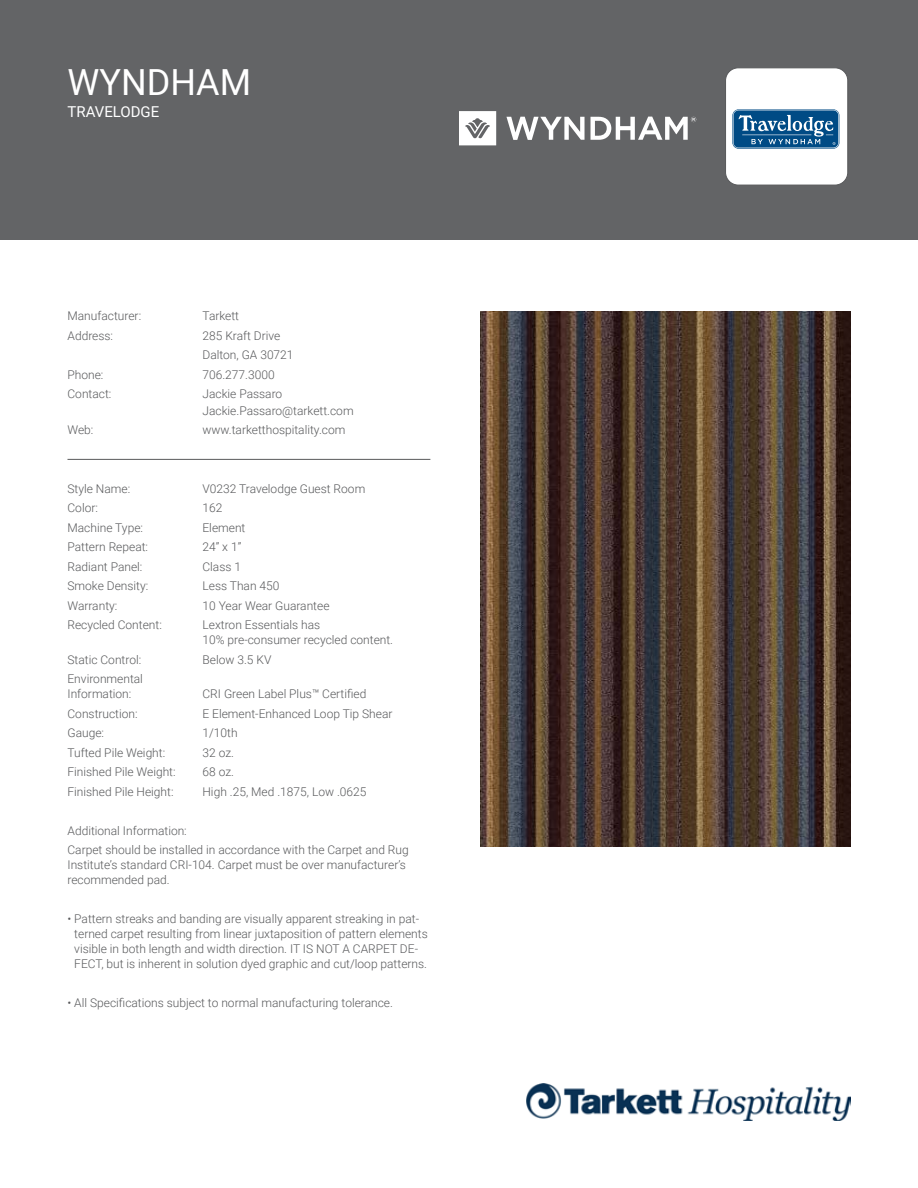
<style>
.page{position:relative;width:918px;height:1188px;background:#fff}
.page>*{position:absolute;margin:0;border:0;box-sizing:border-box;transform-origin:0 0}
.t1{font:36px "Roboto";color:#fff}
.t2{font:15px "Roboto";color:#fff}
.t3{font:300 12px/15px "Roboto";color:#58595b}
</style>
<div class="page">
<div style="left:0;top:0;width:918px;height:240px;background:#636466"></div>
<svg style="left:506px;top:117px;width:79px;height:23px"></svg>
<svg style="left:591px;top:117px;width:105px;height:23px"></svg>
<svg style="left:459px;top:111px;width:37px;height:34px"></svg>
<div style="left:726px;top:68px;width:122px;height:117px;background:#fff;border-radius:13px"></div>
<div style="left:725px;top:67px;width:123px;height:118px;border:1px solid #58595b;border-radius:13px"></div>
<svg style="left:732px;top:109px;width:107px;height:40px;background:#37729f"></svg>
<img style="left:526px;top:1083px;width:324px;height:38px">
<hr style="left:68px;top:459px;width:362px;height:1px;background:#58595b">
<img style="left:481px;top:311px;width:369px;height:536px">
<h1 class="t1" style="left:68px;top:56px;width:185px">WYNDHAM</h1>
<p class="t2" style="left:68px;top:101px;width:93px">TRAVELODGE</p>
<p class="t3" style="left:68px;top:308px;width:75px">Manufacturer:</p>
<p class="t3" style="left:202px;top:308px;width:38px">Tarkett</p>
<p class="t3" style="left:68px;top:327px;width:47px">Address:</p>
<p class="t3" style="left:202px;top:325px;width:93px;line-height:19.5px">285 Kraft Drive<br>Dalton, GA 30721</p>
<p class="t3" style="left:68px;top:366px;width:38px">Phone:</p>
<p class="t3" style="left:202px;top:366px;width:74px">706.277.3000</p>
<p class="t3" style="left:68px;top:386px;width:45px">Contact:</p>
<p class="t3" style="left:202px;top:385px;width:153px;line-height:16.5px">Jackie Passaro<br>Jackie.Passaro@tarkett.com</p>
<p class="t3" style="left:68px;top:422px;width:27px">Web:</p>
<p class="t3" style="left:202px;top:422px;width:144px">www.tarketthospitality.com</p>
<p class="t3" style="left:68px;top:480px;width:64px">Style Name:</p>
<p class="t3" style="left:202px;top:480px;width:164px">V0232 Travelodge Guest Room</p>
<p class="t3" style="left:68px;top:500px;width:32px">Color:</p>
<p class="t3" style="left:202px;top:500px;width:21px">162</p>
<p class="t3" style="left:68px;top:519px;width:77px">Machine Type:</p>
<p class="t3" style="left:202px;top:519px;width:44px">Element</p>
<p class="t3" style="left:68px;top:539px;width:82px">Pattern Repeat:</p>
<p class="t3" style="left:202px;top:539px;width:40px">24” x 1”</p>
<p class="t3" style="left:68px;top:558px;width:76px">Radiant Panel:</p>
<p class="t3" style="left:202px;top:558px;width:40px">Class 1</p>
<p class="t3" style="left:68px;top:578px;width:82px">Smoke Density:</p>
<p class="t3" style="left:202px;top:578px;width:78px">Less Than 450</p>
<p class="t3" style="left:68px;top:597px;width:51px">Warranty:</p>
<p class="t3" style="left:202px;top:597px;width:129px">10 Year Wear Guarantee</p>
<p class="t3" style="left:68px;top:617px;width:96px">Recycled Content:</p>
<p class="t3" style="left:202px;top:617px;width:192px">Lextron Essentials has<br>10% pre-consumer recycled content.</p>
<p class="t3" style="left:68px;top:651px;width:75px">Static Control:</p>
<p class="t3" style="left:202px;top:651px;width:70px">Below 3.5 KV</p>
<p class="t3" style="left:68px;top:671px;width:77px">Environmental<br>Information:</p>
<p class="t3" style="left:202px;top:686px;width:166px">CRI Green Label Plus™ Certified</p>
<p class="t3" style="left:68px;top:705px;width:72px">Construction:</p>
<p class="t3" style="left:202px;top:705px;width:192px">E Element-Enhanced Loop Tip Shear</p>
<p class="t3" style="left:67px;top:725px;width:38px">Gauge:</p>
<p class="t3" style="left:202px;top:725px;width:37px">1/10th</p>
<p class="t3" style="left:68px;top:744px;width:99px">Tufted Pile Weight:</p>
<p class="t3" style="left:202px;top:744px;width:33px">32 oz.</p>
<p class="t3" style="left:68px;top:764px;width:110px">Finished Pile Weight:</p>
<p class="t3" style="left:202px;top:764px;width:33px">68 oz.</p>
<p class="t3" style="left:68px;top:783px;width:108px">Finished Pile Height:</p>
<p class="t3" style="left:202px;top:783px;width:166px">High .25, Med .1875, Low .0625</p>
<p class="t3" style="left:68px;top:820px;width:343px;line-height:19.5px">Additional Information:<br>Carpet should be installed in accordance with the Carpet and Rug</p>
<p class="t3" style="left:68px;top:857px;width:340px">Institute’s standard CRI-104. Carpet must be over manufacturer’s recommended pad.</p>
<p class="t3" style="left:74px;top:911px;width:355px;text-indent:-7px">• Pattern streaks and banding are visually apparent streaking in pat&shy;terned carpet resulting from linear juxtaposition of pattern elements visible in both length and width direction. IT IS NOT A CARPET DE-FECT, but is inherent in solution dyed graphic and cut/loop patterns.</p>
<p class="t3" style="left:68px;top:995px;width:327px">• All Specifications subject to normal manufacturing tolerance.</p>
</div>
